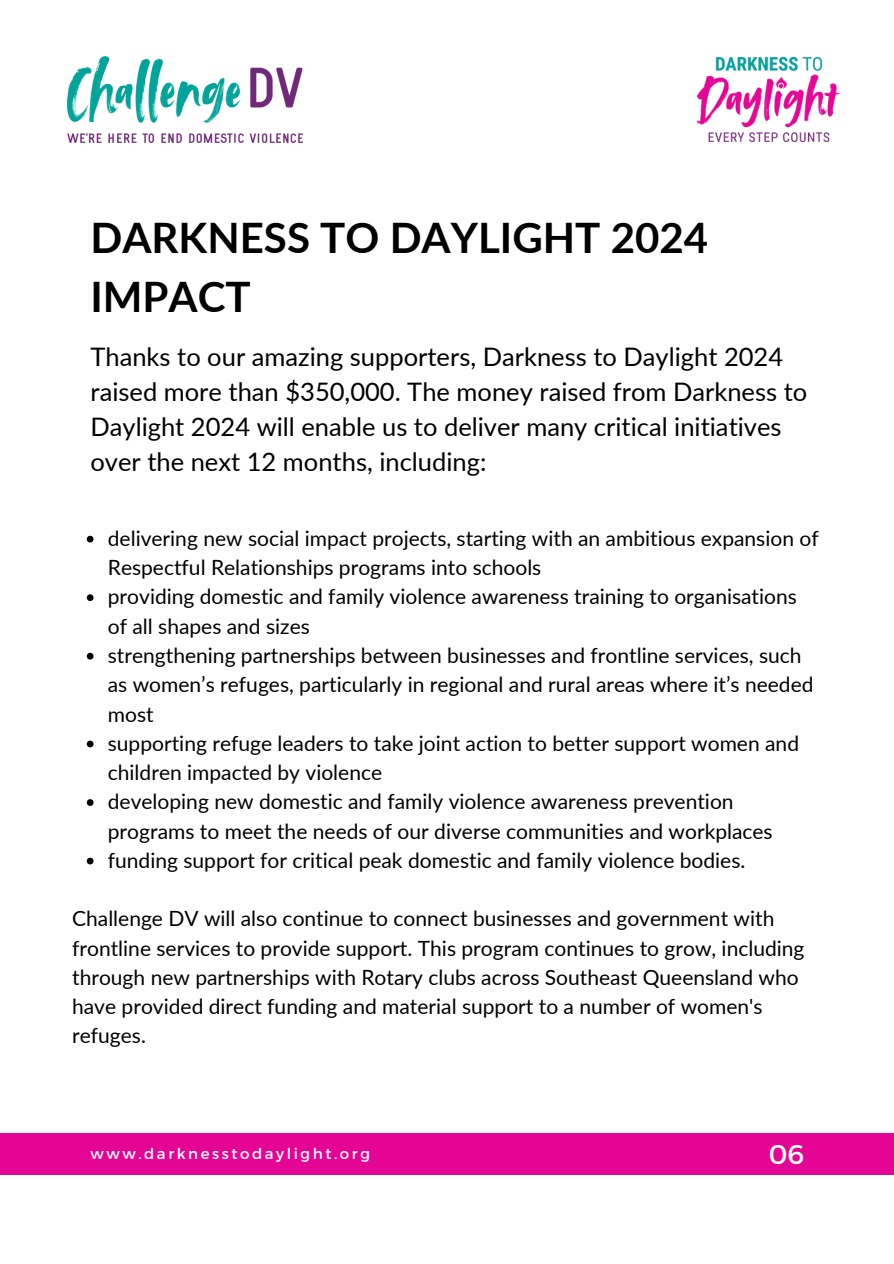
<style>
.page{position:relative;width:894px;height:1264px;background:#fff}
.page>*{position:absolute;margin:0;border:0;box-sizing:border-box;transform-origin:0 0}
.t1{font:700 42px/58.5px "Lato";color:#000}
.t2{font:27px "Montserrat";color:#fff}
.t3{font:25.5px/34.8px "Lato";color:#000}
.t4{font:21px/29.2px "Lato";color:#000}
.t5{font:15px "Montserrat";letter-spacing:.17em;color:#fff}
</style>
<div class="page">
<div style="left:689px;top:1132px;width:204px;height:42px;background:#e50594"></div>
<div style="left:0;top:1132px;width:689px;height:42px;background:#e50594"></div>
<img style="left:68px;top:56px;width:234px;height:87px">
<img style="left:696px;top:56px;width:145px;height:87px">
<svg style="left:87px;top:536px;width:6px;height:6px"></svg>
<svg style="left:87px;top:594px;width:6px;height:7px"></svg>
<svg style="left:87px;top:653px;width:6px;height:6px"></svg>
<svg style="left:87px;top:740px;width:6px;height:7px"></svg>
<svg style="left:87px;top:799px;width:6px;height:7px"></svg>
<svg style="left:87px;top:857px;width:6px;height:7px"></svg>
<p class="t1" style="left:90px;top:207px;width:619px">DARKNESS TO DAYLIGHT 2024<br>IMPACT</p>
<p class="t3" style="left:90px;top:339px;width:718px">Thanks to our amazing supporters, Darkness to Daylight 2024 raised more than $350,000. The money raised from Darkness to Daylight 2024 will enable us to deliver many critical initiatives over the next 12 months, including:</p>
<h1 class="t4" style="left:108px;top:523px;width:712px">delivering new social impact projects, starting with an ambitious expansion of<br>Respectful Relationships programs into schools</h1>
<h2 class="t4" style="left:108px;top:581px;width:690px">providing domestic and family violence awareness training to organisations of all shapes and sizes</h2>
<p class="t4" style="left:108px;top:640px;width:707px">strengthening partnerships between businesses and frontline services, such as women’s refuges, particularly in regional and rural areas where it’s needed most</p>
<p class="t4" style="left:108px;top:728px;width:692px">supporting refuge leaders to take joint action to better support women and children impacted by violence</p>
<p class="t4" style="left:108px;top:786px;width:666px">developing new domestic and family violence awareness prevention programs to meet the needs of our diverse communities and workplaces</p>
<p class="t4" style="left:108px;top:845px;width:639px">funding support for critical peak domestic and family violence bodies.</p>
<p class="t4" style="left:72px;top:903px;width:733px">Challenge DV will also continue to connect businesses and government with frontline services to provide support. This program continues to grow, including through new partnerships with Rotary clubs across Southeast Queensland who have provided direct funding and material support to a number of women's refuges.</p>
<p class="t5" style="left:90px;top:1144px;width:281px">www.darknesstodaylight.org</p>
<h3 class="t2" style="left:768px;top:1137px;width:37px">06</h3>
</div>
